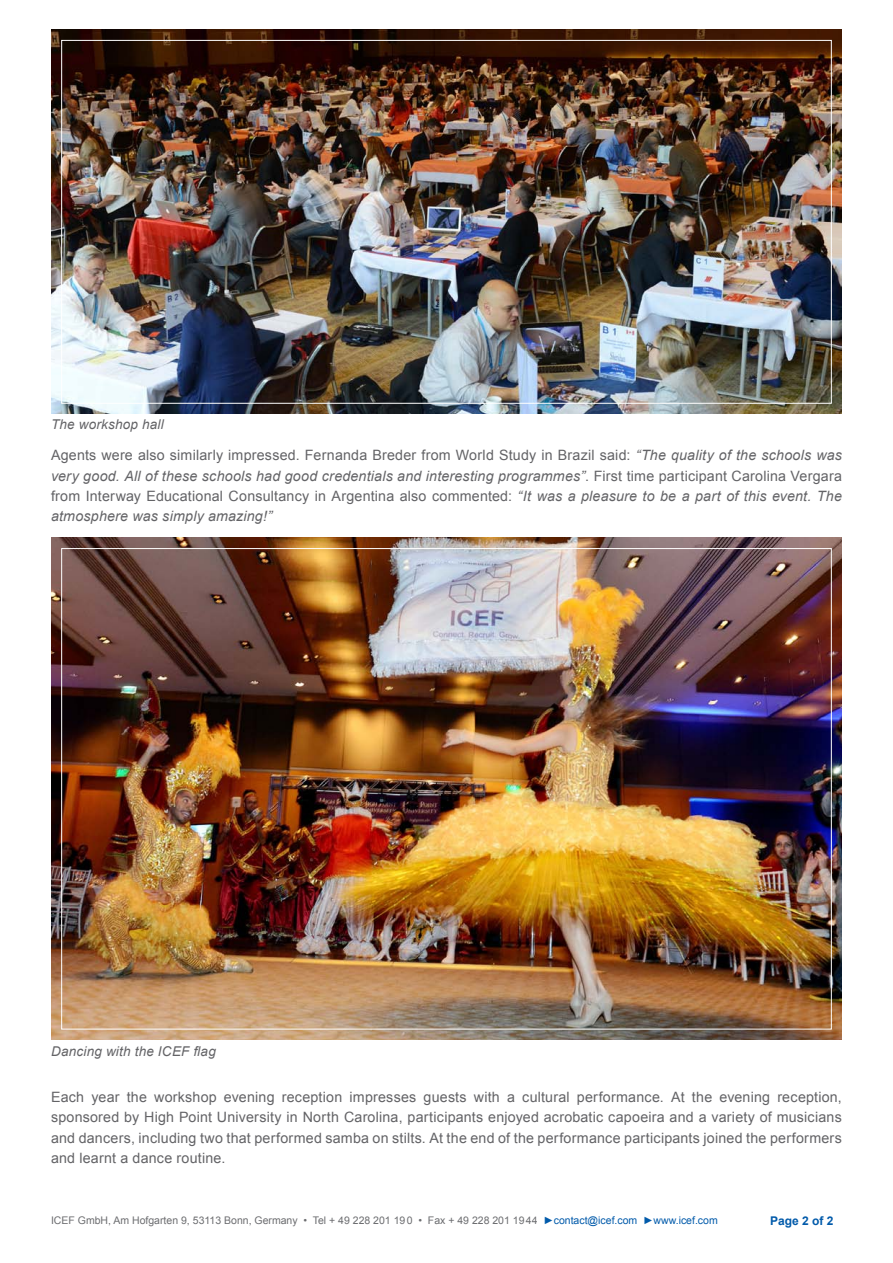
<style>
.page{position:relative;width:893px;height:1263px;background:#fff}
.page>*{position:absolute;margin:0;border:0;box-sizing:border-box;transform-origin:0 0}
.Fliesstext{font:14.25px/20.2px "Arial";letter-spacing:.015em;color:#636366;text-align:justify}
.Fliesstext-2{font:italic 13.5px "Arial";letter-spacing:.015em;color:#636366}
.Fliesstextüberschrif{font:italic 13.5px "Arial";letter-spacing:.02em;color:#636366}
.Seitenzahl{font:700 12px "Arial";color:#015aaa}
._01_Fließ_Blocksatz{font:10.5px "Arial";color:#6c6d70}
.s1{font-style:italic}
.s2{color:#015aaa}
</style>
<div class="page">
<img style="left:51px;top:30px;width:791px;height:384px">
<img style="left:51px;top:538px;width:791px;height:502px">
<p class="Fliesstextüberschrif" style="left:51px;top:416px;width:114px">The workshop hall</p>
<p class="Fliesstext" style="left:51px;top:445px;width:792px">Agents were also similarly impressed. Fernanda Breder from World Study in Brazil said: <span class="s1">“The quality of the schools was very good. All of these schools had good credentials and interesting programmes”</span>. First time participant Carolina Vergara from Interway Educational Consultancy in Argentina also commented: <span class="s1">“It was a pleasure to be a part of this event. The atmosphere was simply amazing!”</span></p>
<p class="Fliesstext-2" style="left:51px;top:1042px;width:166px">Dancing with the ICEF flag</p>
<p class="Fliesstext" style="left:51px;top:1087px;width:792px">Each year the workshop evening reception impresses guests with a cultural performance. At the evening reception, sponsored by High Point University in North Carolina, participants enjoyed acrobatic capoeira and a variety of musicians and dancers, including two that performed samba on stilts. At the end of the performance participants joined the performers and learnt a dance routine.</p>
<p class="_01_Fließ_Blocksatz" style="left:51px;top:1213px;width:668px">ICEF GmbH, Am Hofgarten 9, 53113 Bonn, Germany • Tel + 49 228 201 190 • Fax + 49 228 201 1944 <span class="s2">►contact@icef.com ►www.icef.com</span></p>
<p class="Seitenzahl" style="left:770px;top:1213px;width:65px">Page 2 of 2</p>
</div>
